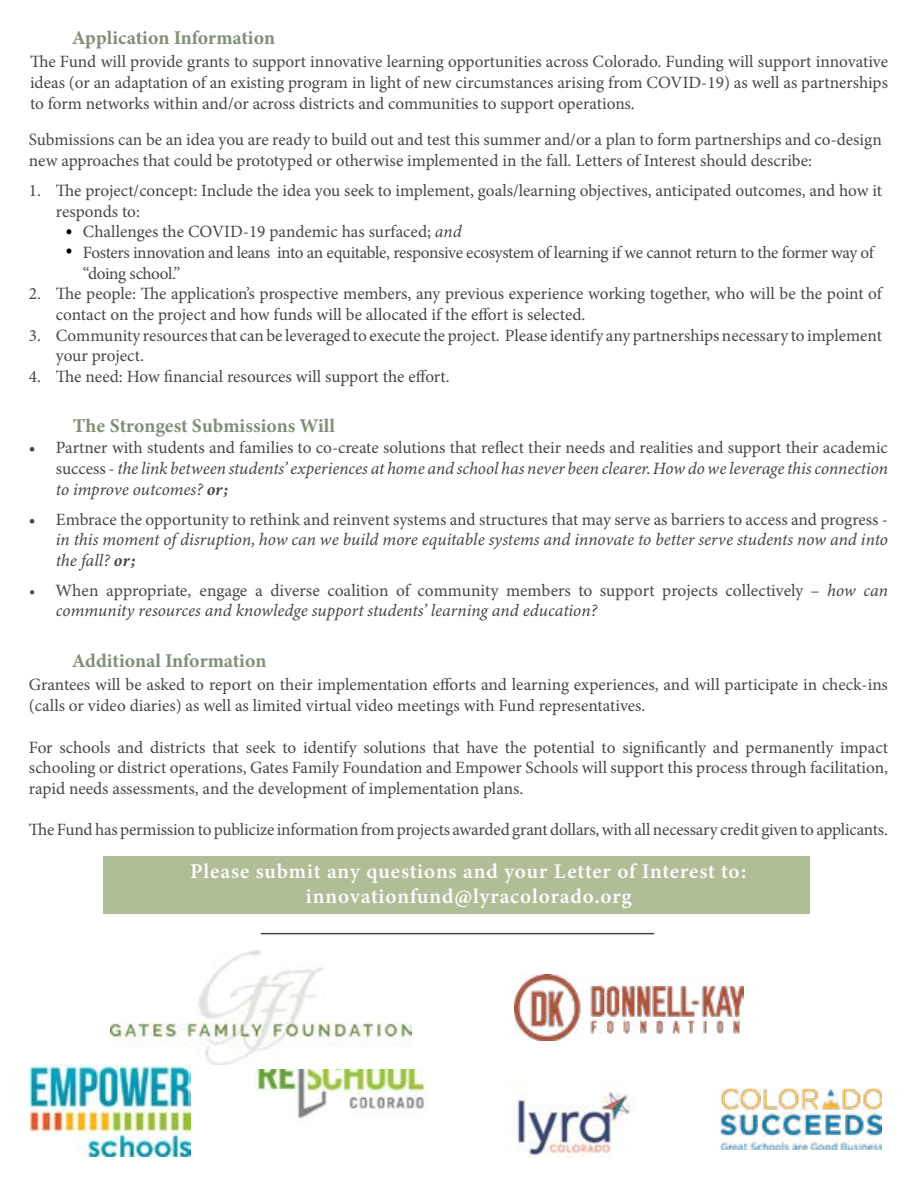
<style>
.page{position:relative;width:918px;height:1188px;background:#fff}
.page>*{position:absolute;margin:0;border:0;box-sizing:border-box;transform-origin:0 0}
.t1{font:21px/25.2px "Minion Variable Concept";letter-spacing:.055em;color:#fff;text-align:center}
.t2{font:19.5px "Minion Variable Concept";letter-spacing:.02em;color:#818f78}
.t3{font:17.25px/20.7px "Minion Pro";letter-spacing:-.005em;color:#474648}
.t4{font:italic 17.25px/20.7px "Minion Variable Concept";color:#474648}
.t5{font:17.25px/20.7px "Minion Variable Concept";color:#474648}
.t6{font:17.25px "Minion Pro";letter-spacing:-.025em;color:#474648}
.s1{font-family:"Minion Variable Concept";font-style:italic}
.s2{font-family:"Minion Pro";font-style:normal}
.s3{font-style:italic}
</style>
<div class="page">
<img style="left:30px;top:1064px;width:160px;height:92px">
<img style="left:110px;top:951px;width:302px;height:113px">
<img style="left:254px;top:1070px;width:173px;height:49px">
<svg style="left:67px;top:230px;width:4px;height:4px"></svg>
<svg style="left:67px;top:249px;width:4px;height:4px"></svg>
<img style="left:515px;top:975px;width:228px;height:65px">
<img style="left:517px;top:1091px;width:113px;height:67px">
<img style="left:721px;top:1089px;width:161px;height:60px">
<hr style="left:261px;top:933px;width:393px;height:1px;background:#474648">
<div style="left:104px;top:856px;width:706px;height:58px;background:#b0be98"></div>
<p class="t2" style="left:73px;top:24px;width:204px">Application Information</p>
<p class="t3" style="left:30px;top:51px;width:860px;text-align:justify">The Fund will provide grants to support innovative learning opportunities across Colorado. Funding will support innovative ideas (or an adaptation of an existing program in light of new circumstances arising from COVID-19) as well as partnerships to form networks within and/or across districts and communities to support operations.</p>
<p class="t3" style="left:29px;top:130px;width:854px">Submissions can be an idea you are ready to build out and test this summer and/or a plan to form partnerships and co-design new approaches that could be prototyped or otherwise implemented in the fall. Letters of Interest should describe:</p>
<p class="t3" style="left:29px;top:180px;width:855px">1. The project/concept: Include the idea you seek to implement, goals/learning objectives, anticipated outcomes, and how it</p>
<p class="t3" style="left:56px;top:201px;width:86px">responds to:</p>
<p class="t3" style="left:83px;top:221px;width:380px">Challenges the COVID-19 pandemic has surfaced; <span class="s1">and</span></p>
<p class="t6" style="left:83px;top:241px;width:793px">Fosters innovation and leans into an equitable, responsive ecosystem of learning if we cannot return to the former way of</p>
<p class="t6" style="left:83px;top:262px;width:99px">“doing school.”</p>
<p class="t3" style="left:56px;top:284px;width:828px;text-indent:-27px">2. The people: The application’s prospective members, any previous experience working together, who will be the point of contact on the project and how funds will be allocated if the effort is selected.</p>
<p class="t3" style="left:56px;top:325px;width:828px;text-indent:-27px">3. Community resources that can be leveraged to execute the project. Please identify any partnerships necessary to implement your project.</p>
<p class="t3" style="left:29px;top:366px;width:422px">4. The need: How financial resources will support the effort.</p>
<p class="t2" style="left:73px;top:412px;width:263px">The Strongest Submissions Will</p>
<p class="t3" style="left:29px;top:438px;width:860px">• Partner with students and families to co-create solutions that reflect their needs and realities and support their academic</p>
<p class="t4" style="left:56px;top:458px;width:834px"><span class="s2">success -</span> the link between students’ experiences at home and school has never been clearer. How do we leverage this connection to improve outcomes? or;</p>
<p class="t3" style="left:29px;top:509px;width:861px">• Embrace the opportunity to rethink and reinvent systems and structures that may serve as barriers to access and progress -</p>
<p class="t4" style="left:56px;top:529px;width:834px">in this moment of disruption, how can we build more equitable systems and innovate to better serve students now and into the fall? or;</p>
<p class="t5" style="left:56px;top:580px;width:834px;text-indent:-27px">• When appropriate, engage a diverse coalition of community members to support projects collectively <span class="s3">– how can community resources and knowledge support students’ learning and education?</span></p>
<p class="t2" style="left:73px;top:647px;width:195px">Additional Information</p>
<p class="t3" style="left:29px;top:675px;width:861px">Grantees will be asked to report on their implementation efforts and learning experiences, and will participate in check-ins (calls or video diaries) as well as limited virtual video meetings with Fund representatives.</p>
<p class="t3" style="left:29px;top:737px;width:861px;text-align:justify">For schools and districts that seek to identify solutions that have the potential to significantly and permanently impact schooling or district operations, Gates Family Foundation and Empower Schools will support this process through facilitation, rapid needs assessments, and the development of implementation plans.</p>
<p class="t3" style="left:29px;top:820px;width:861px">The Fund has permission to publicize information from projects awarded grant dollars, with all necessary credit given to applicants.</p>
<p class="t1" style="left:190px;top:858px;width:558px">Please submit any questions and your Letter of Interest to: innovationfund@lyracolorado.org</p>
</div>
